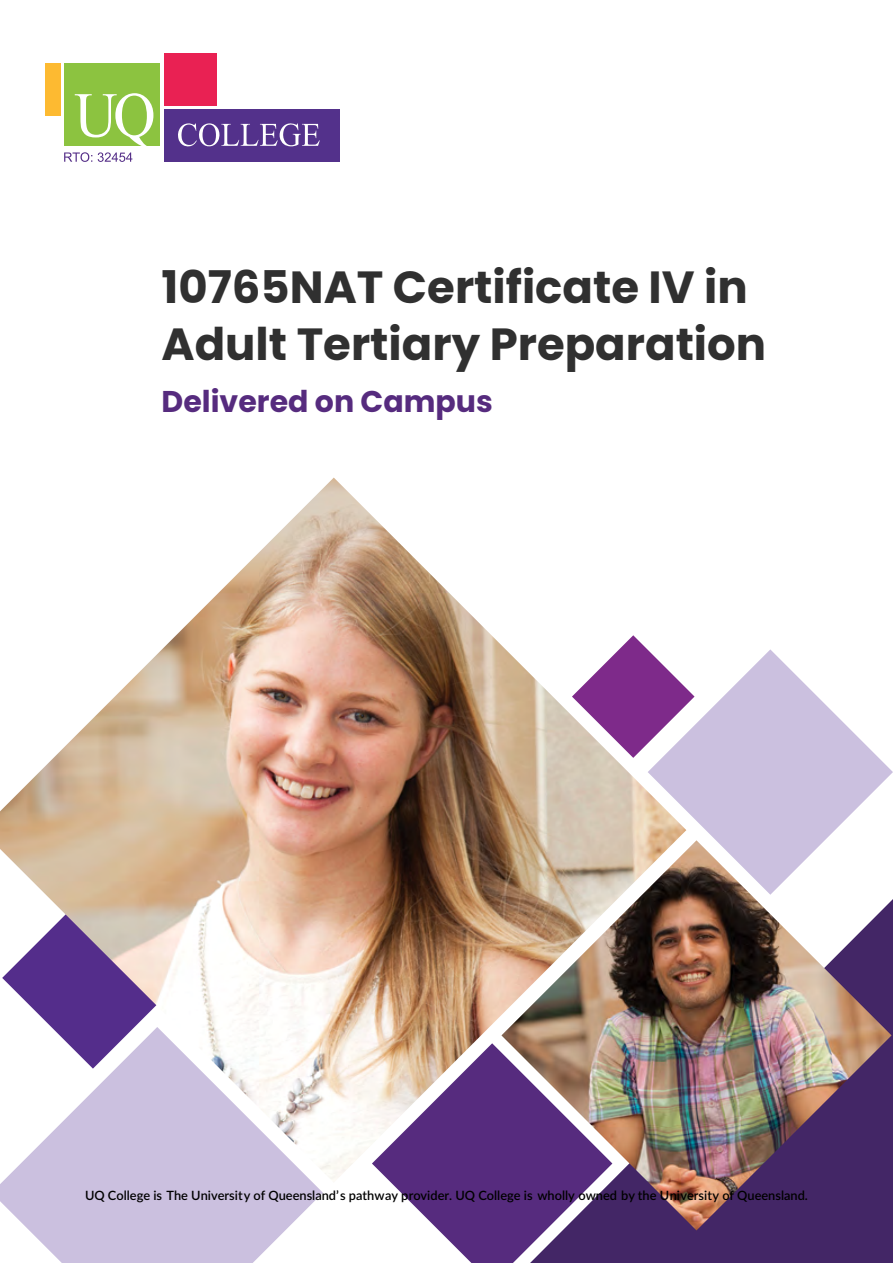
<style>
.page{position:relative;width:893px;height:1263px;background:#fff}
.page>*{position:absolute;margin:0;border:0;box-sizing:border-box;transform-origin:0 0}
.t1{font:700 45px/57px "Poppins";color:#303030}
.t2{font:700 30px "Poppins";color:#562b7e}
.t3{font:600 12.75px "Lato";color:#000}
</style>
<div class="page">
<div style="left:164px;top:110px;width:176px;height:52px;background:#53318b"></div>
<svg style="left:178px;top:123px;width:142px;height:24px"></svg>
<div style="left:64px;top:63px;width:95px;height:82px;background:#8cc340"></div>
<div style="left:45px;top:63px;width:15px;height:52px;background:#fdba31"></div>
<div style="left:164px;top:53px;width:52px;height:52px;background:#e92153"></div>
<svg style="left:64px;top:93px;width:89px;height:69px"></svg>
<svg style="left:0;top:1183px;width:323px;height:80px;fill:#cbc0df"></svg>
<svg style="left:686px;top:649px;width:207px;height:191px;fill:#cbc0df"></svg>
<div style="left:612px;top:899px;width:281px;height:364px;background:#432666"></div>
<svg style="left:391px;top:1183px;width:221px;height:80px;fill:#562b7e"></svg>
<svg style="left:686px;top:649px;width:8px;height:109px"></svg>
<img style="left:0;top:478px;width:686px;height:705px">
<img style="left:501px;top:840px;width:390px;height:390px">
<h1 class="t1" style="left:162px;top:259px;width:606px">10765NAT Certificate IV in<br>Adult Tertiary Preparation</h1>
<h2 class="t2" style="left:162px;top:384px;width:333px">Delivered on Campus</h2>
<p class="t3" style="left:85px;top:1185px;width:724px">UQ College is The University of Queensland’s pathway provider. UQ College is wholly owned by the University of Queensland.</p>
</div>
